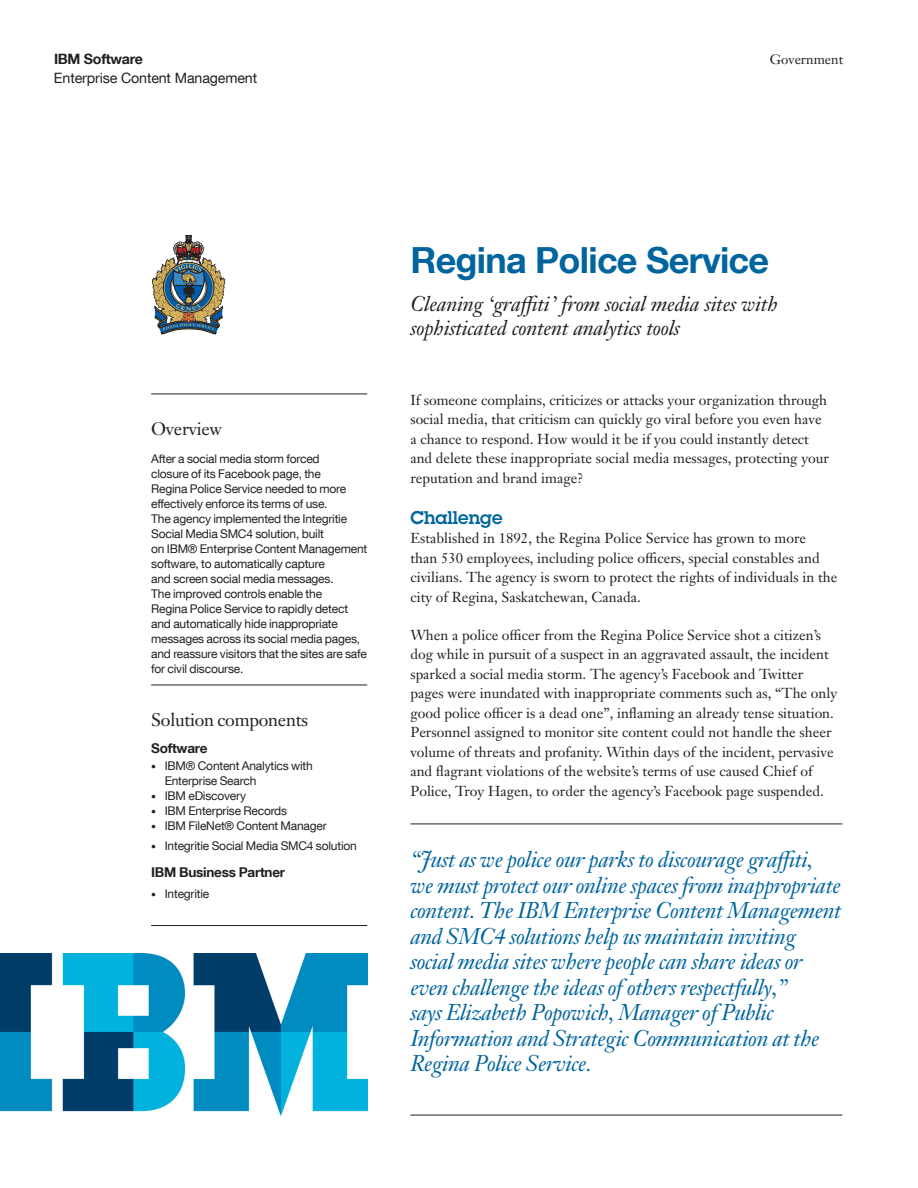
<style>
.page{position:relative;width:918px;height:1188px;background:#fff}
.page>*{position:absolute;margin:0;border:0;box-sizing:border-box;transform-origin:0 0}
._1A_title__color{font:700 36px "Helvetica Neue LT Com";letter-spacing:-.02em;color:#00649e}
._3F_highlight_quote{font:italic 22.5px/25.5px "Janson Text LT Pro";letter-spacing:-.015em;color:#00649e}
._1B_subtitle{font:italic 21px/24px "Janson Text LT Pro";letter-spacing:-.01em;color:#231f20}
._3A_highlight_head{font:18px "Janson Text LT Pro";letter-spacing:-.015em;color:#231f20}
._2A_head__color{font:600 18px "Lubalin Graph Std";color:#00649e}
._2C_body{font:14.25px/19.5px "Janson Text LT Pro";color:#231f20}
.t1{font:14.25px "Helvetica Neue LT Com";letter-spacing:-.01em;color:#231f20}
.t2{font:700 14.25px "Helvetica Neue LT Com";letter-spacing:-.02em;color:#231f20}
._3B_highlight_subhea{font:700 13.5px "Helvetica Neue LT Com";letter-spacing:-.015em;color:#231f20}
.t3{font:13.5px "Janson Text LT Pro";color:#231f20}
._3C_highlight_body{font:12px/15px "Helvetica Neue LT Com";letter-spacing:-.015em;color:#231f20}
.s1{font-size:9.75px}
</style>
<div class="page">
<hr style="left:151px;top:394px;width:216px;height:1px;background:#231f20">
<img style="left:152px;top:235px;width:73px;height:99px">
<hr style="left:151px;top:685px;width:216px;height:1px;background:#231f20">
<hr style="left:151px;top:925px;width:216px;height:1px;background:#231f20">
<img style="left:0;top:954px;width:367px;height:162px">
<hr style="left:410px;top:824px;width:432px;height:1px;background:#231f20">
<hr style="left:410px;top:1115px;width:432px;height:1px;background:#231f20">
<p class="t2" style="left:54px;top:50px;width:90px">IBM Software</p>
<p class="t3" style="left:770px;top:51px;width:75px">Government</p>
<p class="t1" style="left:54px;top:69px;width:205px">Enterprise Content Management</p>
<p class="_3A_highlight_head" style="left:151px;top:417px;width:73px">Overview</p>
<p class="_3C_highlight_body" style="left:151px;top:451px;width:218px">After a social media storm forced<br>closure of its Facebook page, the<br>Regina Police Service needed to more effectively enforce its terms of use.<br>The agency implemented the Integritie Social Media SMC4 solution, built<br>on IBM® Enterprise Content Management software, to automatically capture<br>and screen social media messages.<br>The improved controls enable the<br>Regina Police Service to rapidly detect and automatically hide inappropriate messages across its social media pages, and reassure visitors that the sites are safe for civil discourse.</p>
<p class="_3A_highlight_head" style="left:151px;top:708px;width:158px">Solution components</p>
<p class="_3B_highlight_subhea" style="left:151px;top:740px;width:58px">Software</p>
<p class="_3C_highlight_body" style="left:165px;top:758px;width:150px;text-indent:-14px"><span class="s1">•</span> IBM® Content Analytics with<br>Enterprise Search</p>
<p class="_3C_highlight_body" style="left:151px;top:788px;width:96px"><span class="s1">•</span> IBM eDiscovery</p>
<p class="_3C_highlight_body" style="left:151px;top:803px;width:138px"><span class="s1">•</span> IBM Enterprise Records</p>
<p class="_3C_highlight_body" style="left:151px;top:818px;width:177px"><span class="s1">•</span> IBM FileNet® Content Manager</p>
<p class="_3C_highlight_body" style="left:151px;top:837px;width:207px"><span class="s1">•</span> Integritie Social Media SMC4 solution</p>
<p class="_3B_highlight_subhea" style="left:151px;top:863px;width:135px">IBM Business Partner</p>
<p class="_3C_highlight_body" style="left:151px;top:886px;width:60px"><span class="s1">•</span> Integritie</p>
<p class="_1A_title__color" style="left:410px;top:238px;width:360px">Regina Police Service</p>
<p class="_1B_subtitle" style="left:410px;top:292px;width:369px">Cleaning ‘graffiti’ from social media sites with sophisticated content analytics tools</p>
<p class="_2C_body" style="left:410px;top:390px;width:420px">If someone complains, criticizes or attacks your organization through social media, that criticism can quickly go viral before you even have a chance to respond. How would it be if you could instantly detect and delete these inappropriate social media messages, protecting your reputation and brand image?</p>
<p class="_2A_head__color" style="left:410px;top:506px;width:94px">Challenge</p>
<p class="_2C_body" style="left:410px;top:529px;width:428px">Established in 1892, the Regina Police Service has grown to more<br>than 530 employees, including police officers, special constables and civilians. The agency is sworn to protect the rights of individuals in the city of Regina, Saskatchewan, Canada.</p>
<p class="_2C_body" style="left:410px;top:625px;width:428px">When a police officer from the Regina Police Service shot a citizen’s dog while in pursuit of a suspect in an aggravated assault, the incident sparked a social media storm. The agency’s Facebook and Twitter pages were inundated with inappropriate comments such as, “The only good police officer is a dead one”, inflaming an already tense situation.<br>Personnel assigned to monitor site content could not handle the sheer volume of threats and profanity. Within days of the incident, pervasive and flagrant violations of the website’s terms of use caused Chief of Police, Troy Hagen, to order the agency’s Facebook page suspended.</p>
<p class="_3F_highlight_quote" style="left:410px;top:847px;width:432px">“Just as we police our parks to discourage graffiti, we must protect our online spaces from inappropriate content. The IBM Enterprise Content Management and SMC4 solutions help us maintain inviting social media sites where people can share ideas or even challenge the ideas of others respectfully,”<br>says Elizabeth Popowich, Manager of Public Information and Strategic Communication at the Regina Police Service.</p>
</div>
